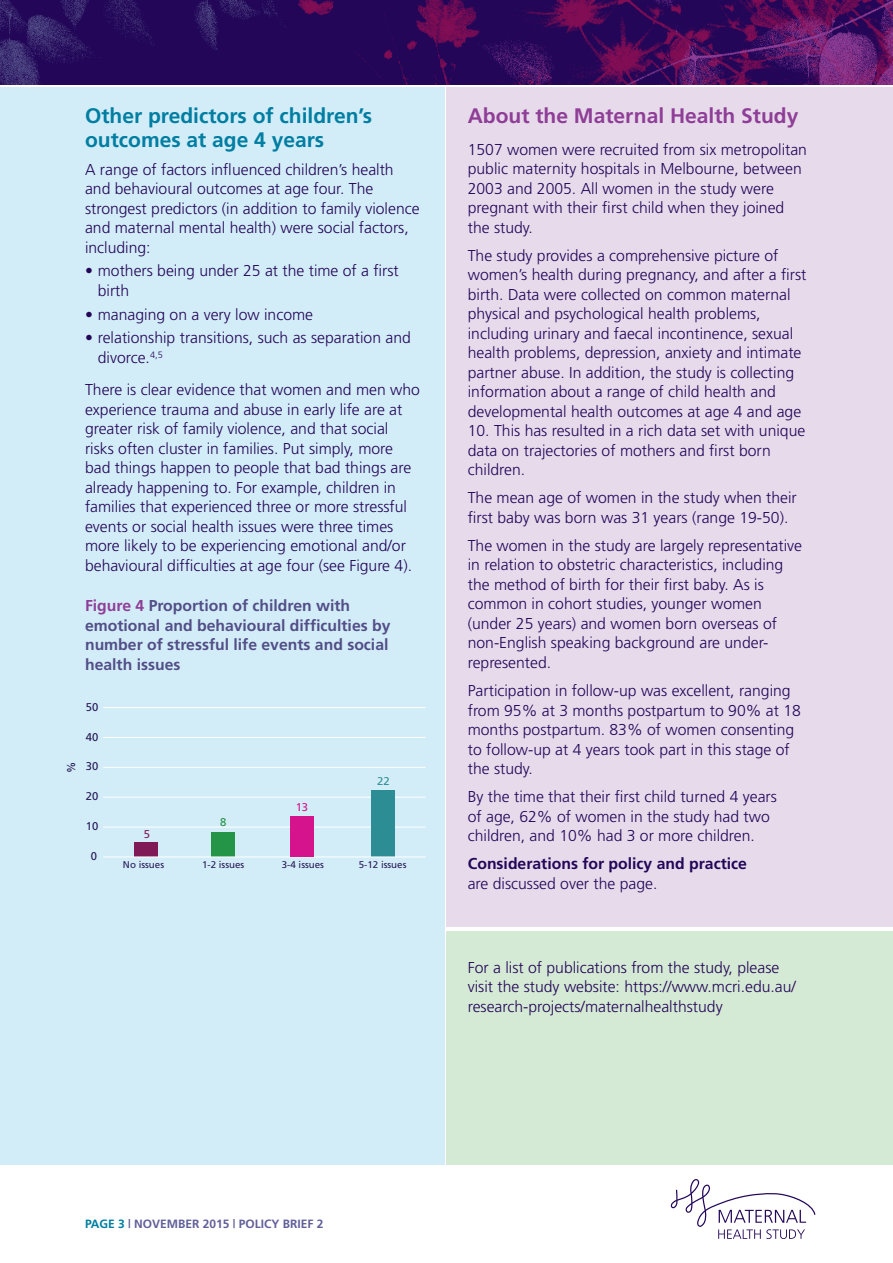
<style>
.page{position:relative;width:893px;height:1263px;background:#fff}
.page>*{position:absolute;margin:0;border:0;box-sizing:border-box;transform-origin:0 0}
.ANSWERS{font:700 21px/24px "Frutiger";color:#007ea2}
.ANSWERS-2{font:700 21px "Frutiger";color:#8f3e97}
.ANSWERS-3{font:300 15.75px/19.5px "Frutiger";color:#230658}
.ANSWERS-4{font:700 15.75px/19.5px "Frutiger";color:#524e87}
.ANSWERS-5{font:700 15.75px/19.5px "Frutiger";color:#230658}
.questions{font:700 12px "Frutiger";color:#62609a}
.t1{font:11.25px "Frutiger";color:#271a57}
.t2{font:11.25px "Frutiger";color:#2c8e94}
.t3{font:11.25px "Frutiger";color:#d4138c}
.t4{font:11.25px "Frutiger";color:#801a56}
.t5{font:11.25px "Frutiger";color:#249546}
.t6{font:9.75px "Frutiger";color:#271a57}
.s1{color:#8f3e97}
.s2{font-weight:300}
.s3{color:#007ea2}
</style>
<div class="page">
<div style="left:447px;top:931px;width:446px;height:234px;background:#d5ead4"></div>
<div style="left:447px;top:88px;width:446px;height:839px;background:#e7dbeb"></div>
<div style="left:0;top:88px;width:444px;height:1077px;background:#d3edf8"></div>
<img style="left:0;top:0;width:893px;height:85px">
<svg style="left:671px;top:1179px;width:144px;height:60px"></svg>
<hr style="left:103px;top:827px;width:323px;height:1px;background:#fff">
<hr style="left:103px;top:797px;width:323px;height:1px;background:#fff">
<hr style="left:103px;top:767px;width:323px;height:1px;background:#fff">
<hr style="left:103px;top:737px;width:323px;height:1px;background:#fff">
<hr style="left:103px;top:707px;width:323px;height:1px;background:#fff">
<div style="left:134px;top:842px;width:24px;height:15px;background:#801a56"></div>
<div style="left:211px;top:833px;width:24px;height:24px;background:#249546"></div>
<div style="left:371px;top:790px;width:23px;height:67px;background:#2c8e94"></div>
<hr style="left:103px;top:856px;width:323px;height:1px;background:#fff">
<div style="left:291px;top:817px;width:23px;height:40px;background:#d4138c"></div>
<p class="ANSWERS" style="left:85px;top:103px;width:289px">Other predictors of children’s outcomes at age 4 years</p>
<p class="ANSWERS-3" style="left:85px;top:159px;width:336px">A range of factors influenced children’s health and behavioural outcomes at age four. The strongest predictors (in addition to family violence and maternal mental health) were social factors, including:</p>
<p class="ANSWERS-3" style="left:98px;top:261px;width:303px;text-indent:-13px">• mothers being under 25 at the time of a first birth</p>
<p class="ANSWERS-3" style="left:85px;top:304px;width:230px">• managing on a very low income</p>
<p class="ANSWERS-3" style="left:98px;top:328px;width:315px;text-indent:-13px">• relationship transitions, such as separation and divorce.<sup>4,5</sup></p>
<p class="ANSWERS-3" style="left:85px;top:380px;width:336px">There is clear evidence that women and men who experience trauma and abuse in early life are at greater risk of family violence, and that social risks often cluster in families. Put simply, more bad things happen to people that bad things are already happening to. For example, children in families that experienced three or more stressful events or social health issues were three times more likely to be experiencing emotional and/or behavioural difficulties at age four (see Figure 4).</p>
<p class="ANSWERS-4" style="left:85px;top:596px;width:307px"><span class="s1">Figure 4</span> Proportion of children with emotional and behavioural difficulties by number of stressful life events and social health issues</p>
<p class="t1" style="left:64px;top:773px;width:13px;rotate:-90deg">%</p>
<p class="t1" style="left:86px;top:700px;width:14px">50</p>
<p class="t1" style="left:86px;top:730px;width:14px">40</p>
<p class="t1" style="left:86px;top:760px;width:14px">30</p>
<p class="t1" style="left:86px;top:790px;width:14px">20</p>
<p class="t1" style="left:86px;top:820px;width:14px">10</p>
<p class="t1" style="left:91px;top:849px;width:8px">0</p>
<p class="t4" style="left:144px;top:828px;width:8px">5</p>
<p class="t5" style="left:220px;top:815px;width:8px">8</p>
<p class="t3" style="left:296px;top:801px;width:14px">13</p>
<p class="t2" style="left:377px;top:774px;width:14px">22</p>
<p class="t6" style="left:123px;top:859px;width:43px">No issues</p>
<p class="t6" style="left:202px;top:859px;width:44px">1-2 issues</p>
<p class="t6" style="left:282px;top:859px;width:44px">3-4 issues</p>
<p class="t6" style="left:359px;top:859px;width:49px">5-12 issues</p>
<p class="ANSWERS-2" style="left:468px;top:103px;width:332px">About the Maternal Health Study</p>
<p class="ANSWERS-3" style="left:468px;top:140px;width:341px">1507 women were recruited from six metropolitan public maternity hospitals in Melbourne, between 2003 and 2005. All women in the study were pregnant with their first child when they joined the study.</p>
<p class="ANSWERS-3" style="left:468px;top:246px;width:340px">The study provides a comprehensive picture of women’s health during pregnancy, and after a first birth. Data were collected on common maternal physical and psychological health problems, including urinary and faecal incontinence, sexual health problems, depression, anxiety and intimate partner abuse. In addition, the study is collecting information about a range of child health and developmental health outcomes at age 4 and age</p>
<p class="ANSWERS-3" style="left:468px;top:421px;width:339px">10. This has resulted in a rich data set with unique data on trajectories of mothers and first born children.</p>
<p class="ANSWERS-3" style="left:468px;top:488px;width:331px">The mean age of women in the study when their first baby was born was 31 years (range 19-50).</p>
<p class="ANSWERS-3" style="left:468px;top:536px;width:336px">The women in the study are largely representative in relation to obstetric characteristics, including the method of birth for their first baby. As is common in cohort studies, younger women (under 25 years) and women born overseas of non-English speaking background are under&shy;represented.</p>
<p class="ANSWERS-3" style="left:468px;top:681px;width:335px">Participation in follow-up was excellent, ranging from 95% at 3 months postpartum to 90% at 18 months postpartum. 83% of women consenting to follow-up at 4 years took part in this stage of the study.</p>
<p class="ANSWERS-3" style="left:468px;top:787px;width:311px">By the time that their first child turned 4 years of age, 62% of women in the study had two children, and 10% had 3 or more children.</p>
<p class="ANSWERS-5" style="left:468px;top:854px;width:281px">Considerations for policy and practice <span class="s2">are discussed over the page.</span></p>
<p class="ANSWERS-3" style="left:468px;top:957px;width:330px">For a list of publications from the study, please visit the study website: https://www.mcri.edu.au/ research-projects/maternalhealthstudy</p>
<p class="questions" style="left:85px;top:1217px;width:240px"><span class="s3">PAGE 3</span> | NOVEMBER 2015 | POLICY BRIEF 2</p>
</div>
